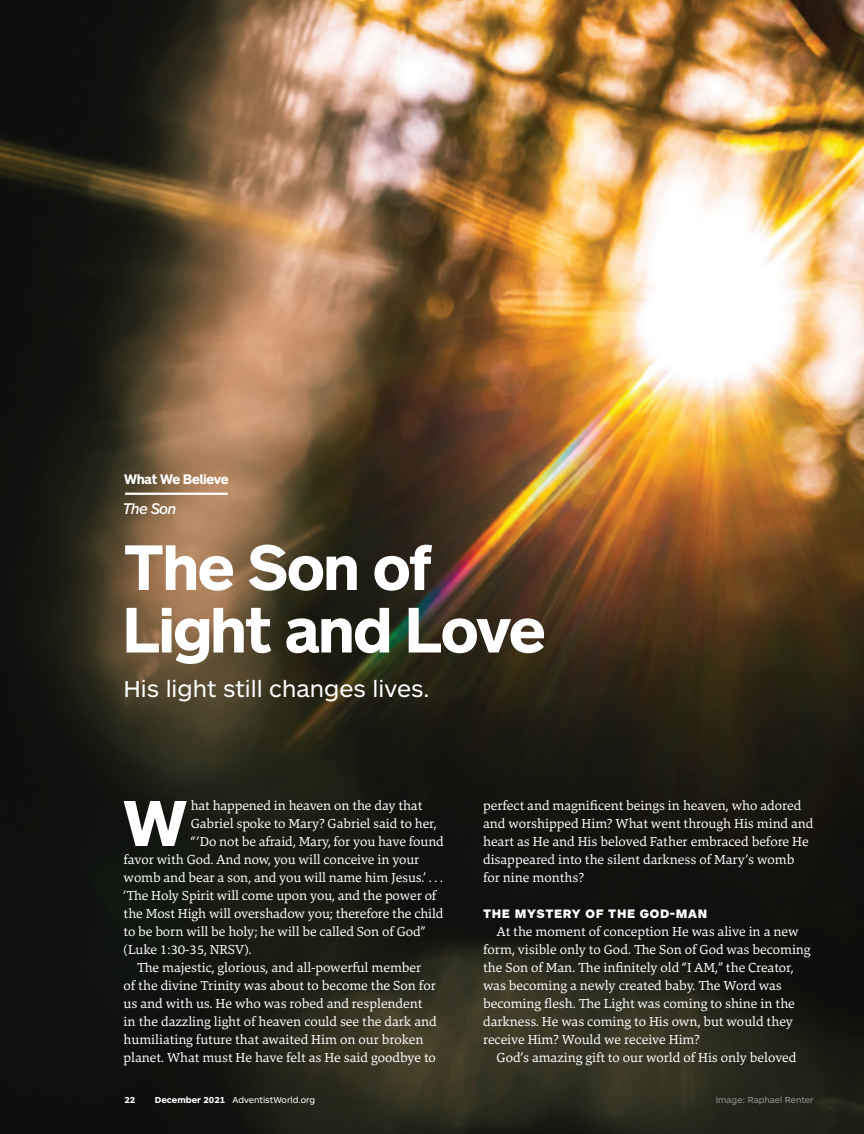
<style>
.page{position:relative;width:864px;height:1134px;background:#fff}
.page>*{position:absolute;margin:0;border:0;box-sizing:border-box;transform-origin:0 0}
.Drop_Caps{font:700 67.5px "ARS Maquette Pro";color:#fff}
.Feature_H1{font:700 62.55px/62.6px "ARS Maquette Pro";color:#fff}
.Feature_H2{font:24px "ARS Maquette Pro";color:#fff}
.t1{font:italic 500 15px "ARS Maquette Pro";letter-spacing:-.005em;color:#fff}
.Main_Body{font:13.5px/18px "Danton";color:#fff}
.Drop_Caps-2{font:13.5px "Danton";letter-spacing:-.005em;color:#fff}
.t2{font:700 13.5px "ARS Maquette Pro";letter-spacing:-.005em;color:#fff}
.Subheads{font:900 12.75px "ARS Maquette Pro";letter-spacing:.05em;color:#fff}
.t3{font:9px "ARS Maquette Pro";color:#fff}
.New_Photo_Credit{font:9px "ARS Maquette Pro";color:#939598}
.t4{font:700 9px "ARS Maquette Pro";color:#fff}
.s1{font-weight:700}
</style>
<div class="page">
<img style="left:0;top:0;width:864px;height:1134px">
<hr style="left:125px;top:493px;width:103px;height:2px;background:#fff">
<p class="t2" style="left:124px;top:471px;width:106px">What We Believe</p>
<p class="t1" style="left:123px;top:499px;width:55px">The Son</p>
<p class="Feature_H1" style="left:124px;top:534px;width:423px">The Son of<br>Light and Love</p>
<p class="Feature_H2" style="left:123px;top:673px;width:308px">His light still changes lives.</p>
<p class="Drop_Caps" style="left:122px;top:779px;width:67px">W</p>
<p class="Drop_Caps-2" style="left:191px;top:797px;width:233px">hat happened in heaven on the day that</p>
<p class="Drop_Caps-2" style="left:191px;top:815px;width:247px">Gabriel spoke to Mary? Gabriel said to her,</p>
<p class="Drop_Caps-2" style="left:191px;top:833px;width:255px">“‘Do not be afraid, Mary, for you have found</p>
<p class="Drop_Caps-2" style="left:124px;top:851px;width:297px">favor with God. And now, you will conceive in your</p>
<p class="Drop_Caps-2" style="left:124px;top:869px;width:321px">womb and bear a son, and you will name him Jesus.’ . . .</p>
<p class="Drop_Caps-2" style="left:124px;top:887px;width:314px">‘The Holy Spirit will come upon you, and the power of</p>
<p class="Drop_Caps-2" style="left:124px;top:905px;width:321px">the Most High will overshadow you; therefore the child</p>
<p class="Drop_Caps-2" style="left:124px;top:923px;width:303px">to be born will be holy; he will be called Son of God”</p>
<p class="Drop_Caps-2" style="left:124px;top:941px;width:129px">(Luke 1:30-35, NRSV).</p>
<p class="Main_Body" style="left:124px;top:958px;width:315px;text-indent:14px">The majestic, glorious, and all-powerful member<br>of the divine Trinity was about to become the Son for us and with us. He who was robed and resplendent in the dazzling light of heaven could see the dark and humiliating future that awaited Him on our broken planet. What must He have felt as He said goodbye to</p>
<p class="Main_Body" style="left:483px;top:796px;width:332px">perfect and magnificent beings in heaven, who adored and worshipped Him? What went through His mind and heart as He and His beloved Father embraced before He disappeared into the silent darkness of Mary’s womb for nine months?</p>
<p class="Subheads" style="left:483px;top:905px;width:226px">THE MYSTERY OF THE GOD-MAN</p>
<p class="Main_Body" style="left:483px;top:922px;width:329px;text-indent:14px">At the moment of conception He was alive in a new form, visible only to God. The Son of God was becoming the Son of Man. The infinitely old “I AM,” the Creator, was becoming a newly created baby. The Word was becoming flesh. The Light was coming to shine in the darkness. He was coming to His own, but would they receive Him? Would we receive Him?</p>
<p class="Main_Body" style="left:497px;top:1048px;width:301px">God’s amazing gift to our world of His only beloved</p>
<p class="t4" style="left:125px;top:1094px;width:12px">22</p>
<p class="t3" style="left:155px;top:1094px;width:162px"><span class="s1">December 2021</span> AdventistWorld.org</p>
<p class="New_Photo_Credit" style="left:716px;top:1094px;width:99px">Image: Raphael Renter</p>
</div>
